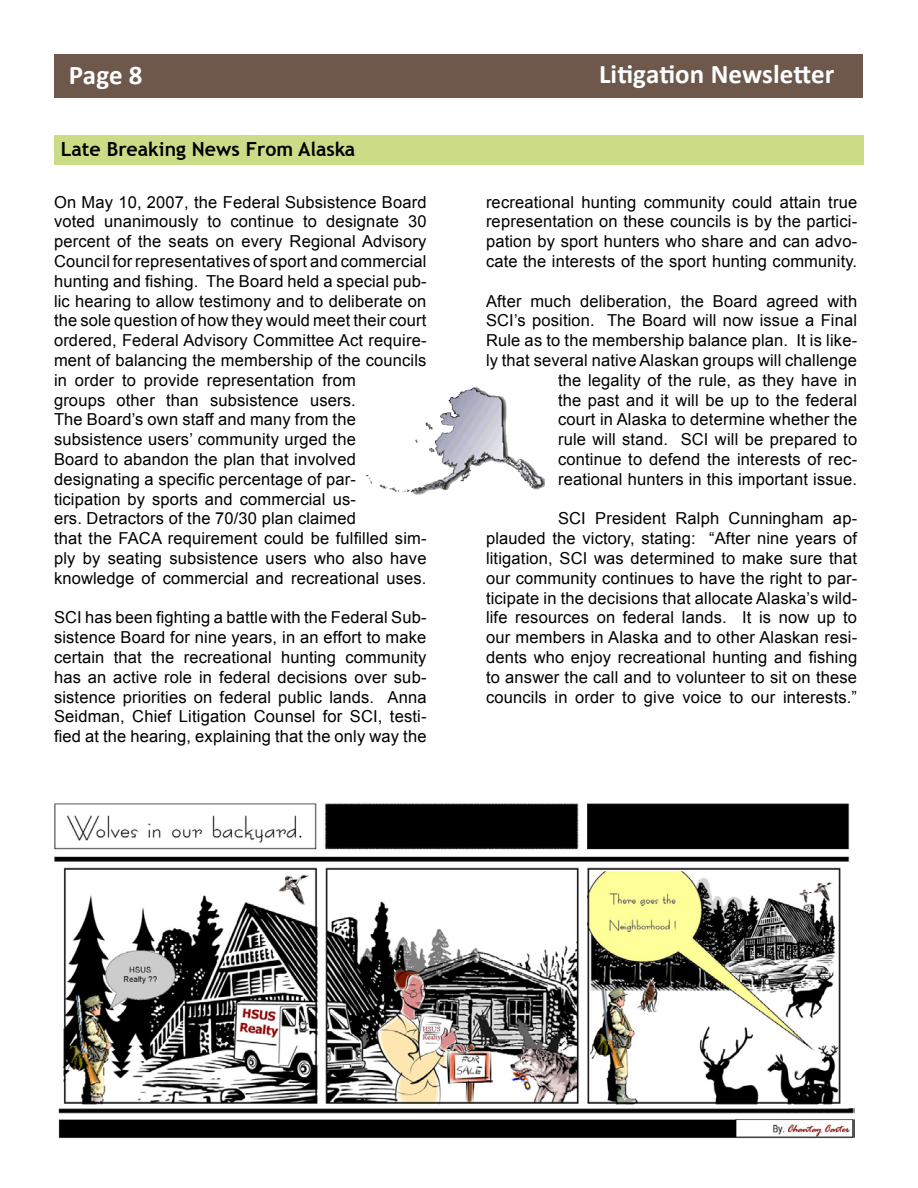
<style>
.page{position:relative;width:918px;height:1188px;background:#fff}
.page>*{position:absolute;margin:0;border:0;box-sizing:border-box;transform-origin:0 0}
.t1{font:700 27px "Calibri";color:#fff}
.t2{font:700 19.5px "Trebuchet MS";color:#000}
.t3{font:16.5px/19.8px "Arial";letter-spacing:.01em;color:#000;text-align:justify}
</style>
<div class="page">
<img style="left:54px;top:803px;width:800px;height:336px">
<div style="left:54px;top:54px;width:808px;height:43px;background:#6d584b"></div>
<div style="left:54px;top:135px;width:810px;height:30px;background:#cadd86"></div>
<img style="left:366px;top:387px;width:179px;height:108px">
<h1 class="t1" style="left:69px;top:59px;width:75px">Page 8</h1>
<h1 class="t1" style="left:599px;top:57px;width:237px">Litigation Newsletter</h1>
<p class="t2" style="left:61px;top:137px;width:296px">Late Breaking News From Alaska</p>
<p class="t3" style="left:54px;top:192px;width:374px;text-align:left">On May 10, 2007, the Federal Subsistence Board voted unanimously to continue to designate 30 percent of the seats on every Regional Advisory Council for representatives of sport and commercial hunting and fishing. The Board held a special pub&shy;lic hearing to allow testimony and to deliberate on the sole question of how they would meet their court ordered, Federal Advisory Committee Act require&shy;ment of balancing the membership of the councils in order to provide representation from<br>groups other than subsistence users.<br>The Board’s own staff and many from the subsistence users’ community urged the<br>Board to abandon the plan that involved designating a specific percentage of par-<br>ticipation by sports and commercial us-<br>ers. Detractors of the 70/30 plan claimed<br>that the FACA requirement could be fulfilled sim&shy;ply by seating subsistence users who also have knowledge of commercial and recreational uses.</p>
<p class="t3" style="left:54px;top:608px;width:374px">SCI has been fighting a battle with the Federal Sub&shy;sistence Board for nine years, in an effort to make certain that the recreational hunting community has an active role in federal decisions over sub&shy;sistence priorities on federal public lands. Anna Seidman, Chief Litigation Counsel for SCI, testi&shy;fied at the hearing, explaining that the only way the</p>
<p class="t3" style="left:486px;top:192px;width:373px">recreational hunting community could attain true representation on these councils is by the partici&shy;pation by sport hunters who share and can advo&shy;cate the interests of the sport hunting community.</p>
<p class="t3" style="left:486px;top:291px;width:373px;text-align:right">After much deliberation, the Board agreed with SCI’s position. The Board will now issue a Final Rule as to the membership balance plan. It is like&shy;ly that several native Alaskan groups will challenge the legality of the rule, as they have in<br>the past and it will be up to the federal<br>court in Alaska to determine whether the<br>rule will stand. SCI will be prepared to<br>continue to defend the interests of rec-<br>reational hunters in this important issue.</p>
<p class="t3" style="left:486px;top:509px;width:373px;text-indent:72px">SCI President Ralph Cunningham ap&shy;plauded the victory, stating: “After nine years of litigation, SCI was determined to make sure that our community continues to have the right to par&shy;ticipate in the decisions that allocate Alaska’s wild&shy;life resources on federal lands. It is now up to our members in Alaska and to other Alaskan resi&shy;dents who enjoy recreational hunting and fishing to answer the call and to volunteer to sit on these councils in order to give voice to our interests.”</p>
</div>
